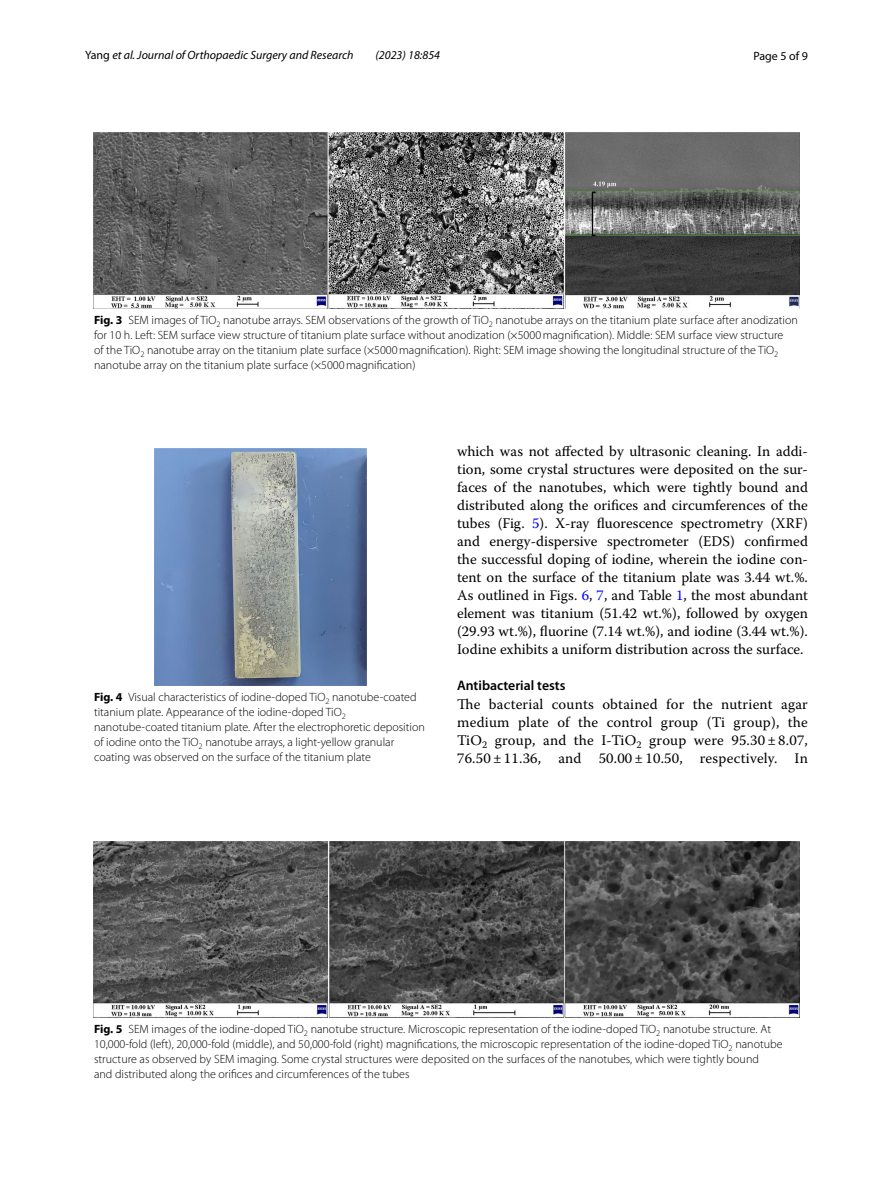
<style>
.page{position:relative;width:893px;height:1187px;background:#fff}
.page>*{position:absolute;margin:0;border:0;box-sizing:border-box;transform-origin:0 0}
.t1{font:14.7px/18px "Warnock Pro";letter-spacing:.01em;color:#000;text-align:justify}
.t2{font:600 13.8px "Myriad Pro";color:#000}
.t3{font:300 12px/15px "Myriad Pro";color:#000}
.t4{font:italic 12px "Myriad Pro";color:#000}
.t5{font:12px "Myriad Pro";color:#000}
.s1{font-style:normal}
.s2{font-weight:700}
.s3{color:#00f}
</style>
<div class="page">
<img style="left:94px;top:133px;width:705px;height:176px">
<img style="left:154px;top:449px;width:213px;height:236px">
<img style="left:94px;top:841px;width:705px;height:176px">
<p class="t4" style="left:85px;top:48px;width:270px"><span class="s1">Yang</span> et al. Journal of Orthopaedic Surgery and Research</p>
<p class="t4" style="left:375px;top:48px;width:66px">(2023) 18:854</p>
<p class="t5" style="left:753px;top:48px;width:56px">Page 5 of 9</p>
<p class="t3" style="left:94px;top:312px;width:705px"><span class="s2">Fig. 3</span> SEM images of -TiO<sub>2</sub> nanotube arrays. SEM observations of the growth of -TiO<sub>2</sub> nanotube arrays on the titanium plate surface after anodization for 10 h. Left: SEM surface view structure of titanium plate surface without anodization (×5000magnification). Middle: SEM surface view structure<br>of the -TiO<sub>2</sub> nanotube array on the titanium plate surface (×5000magnification). Right: SEM image showing the longitudinal structure of the -TiO<sub>2 </sub>nanotube array on the titanium plate surface (×5000magnification)</p>
<p class="t3" style="left:94px;top:689px;width:332px"><span class="s2">Fig. 4</span> Visual characteristics of iodine-doped TiO<sub>2</sub> nanotube-coated titanium plate. Appearance of the iodine-doped TiO<sub>2 </sub>nanotube-coated titanium plate. After the electrophoretic deposition of iodine onto the -TiO<sub>2</sub> nanotube arrays, a light-yellow granular coating was observed on the surface of the titanium plate</p>
<p class="t1" style="left:457px;top:442px;width:352px">which was not affected by ultrasonic cleaning. In addi&shy;tion, some crystal structures were deposited on the sur&shy;faces of the nanotubes, which were tightly bound and distributed along the orifices and circumferences of the tubes (Fig. <span class="s3">5</span>). X-ray fluorescence spectrometry (XRF) and energy-dispersive spectrometer (EDS) confirmed the successful doping of iodine, wherein the iodine con&shy;tent on the surface of the titanium plate was 3.44 wt.%.<br>As outlined in Figs. <span class="s3">6</span>, <span class="s3">7</span>, and Table <span class="s3">1</span>, the most abundant element was titanium (51.42 wt.%), followed by oxygen (29.93 wt.%), fluorine (7.14 wt.%), and iodine (3.44 wt.%).<br>Iodine exhibits a uniform distribution across the surface.</p>
<p class="t2" style="left:457px;top:677px;width:110px">Antibacterial tests</p>
<p class="t1" style="left:457px;top:694px;width:352px">The bacterial counts obtained for the nutrient agar medium plate of the control group (Ti group), the TiO<sub>2</sub> group, and the I-TiO<sub>2</sub> group were 95.30 ± 8.07, 76.50 ± 11.36, and 50.00 ± 10.50, respectively. In</p>
<p class="t3" style="left:94px;top:1021px;width:690px"><span class="s2">Fig. 5</span> SEM images of the iodine-doped TiO<sub>2</sub> nanotube structure. Microscopic representation of the iodine-doped TiO<sub>2</sub> nanotube structure. At 10,000-fold (left), 20,000-fold (middle), and 50,000-fold (right) magnifications, the microscopic representation of the iodine-doped TiO<sub>2</sub> nanotube structure as observed by SEM imaging. Some crystal structures were deposited on the surfaces of the nanotubes, which were tightly bound<br>and distributed along the orifices and circumferences of the tubes</p>
</div>
